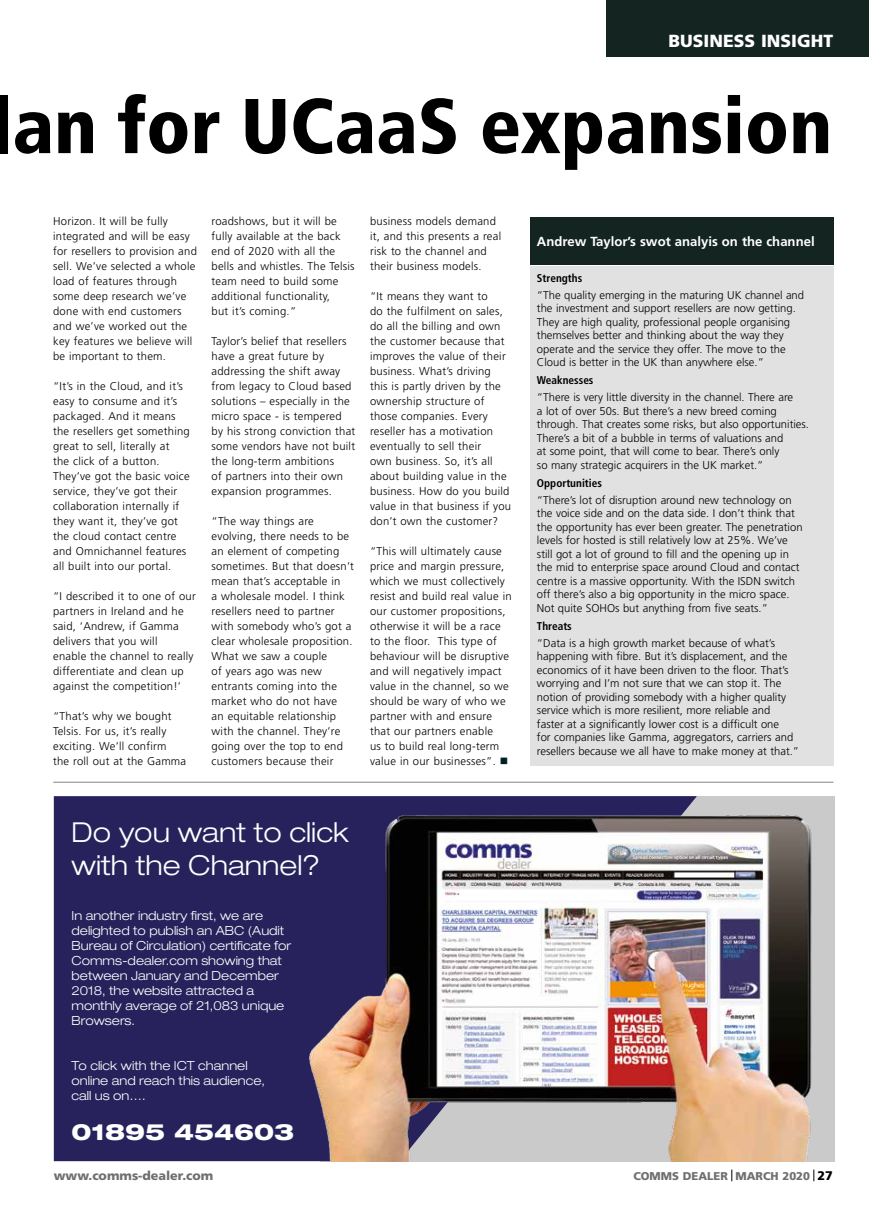
<style>
.page{position:relative;width:869px;height:1205px;background:#fff}
.page>*{position:absolute;margin:0;border:0;box-sizing:border-box;transform-origin:0 0}
.t1{font:900 condensed 77.5px "Frutiger";color:#000}
.t2{font:300 expanded 27.5px/33px "Helvetica Neue";color:#fff}
.t3{font:800 expanded 22.5px "Helvetica Neue";color:#fff}
.t4{font:900 17.5px "Frutiger";color:#fff}
.t5{font:700 13.12px "Frutiger";color:#fff}
.t6{font:300 expanded 12.5px/15px "Helvetica Neue";color:#fff}
.t7{font:900 12.5px "Frutiger";color:#706f6f}
.t8{font:300 11.25px/15px "Frutiger";letter-spacing:.02em;color:#000}
.t9{font:300 11.25px/13.5px "Frutiger";color:#000}
.t10{font:700 condensed 11.25px "Frutiger";color:#000}
.t11{font:900 11.25px "Frutiger";color:#706f6f}
.s1{color:#002028}
.s2{font-size:12.5px;color:#000}
</style>
<div class="page">
<svg style="left:731px;top:1169px;width:1px;height:12px"></svg>
<svg style="left:813px;top:1169px;width:1px;height:12px"></svg>
<hr style="left:53px;top:781px;width:780px;height:2px;background:#9d9d9c">
<div style="left:606px;top:0;width:262px;height:57px;background:#142521"></div>
<div style="left:529px;top:266px;width:304px;height:499px;background:#e1e1e1"></div>
<div style="left:529px;top:217px;width:304px;height:48px;background:#142521"></div>
<div style="left:54px;top:796px;width:211px;height:365px;background:#27225c"></div>
<img style="left:265px;top:796px;width:568px;height:365px">
<h3 class="t4" style="left:668px;top:31px;width:166px">BUSINESS INSIGHT</h3>
<h1 class="t1" style="left:-9px;top:80px;width:842px">lan for UCaaS expansion</h1>
<p class="t8" style="left:53px;top:214px;width:145px">Horizon. It will be fully integrated and will be easy for resellers to provision and sell. We’ve selected a whole load of features through some deep research we’ve done with end customers and we’ve worked out the key features we believe will be important to them.</p>
<p class="t8" style="left:53px;top:379px;width:138px">“It’s in the Cloud, and it’s easy to consume and it’s packaged. And it means the resellers get something great to sell, literally at<br>the click of a button.<br>They’ve got the basic voice service, they’ve got their collaboration internally if they want it, they’ve got the cloud contact centre and Omnichannel features all built into our portal.</p>
<p class="t8" style="left:53px;top:589px;width:144px">“I described it to one of our partners in Ireland and he said, ‘Andrew, if Gamma delivers that you will<br>enable the channel to really differentiate and clean up against the competition!’</p>
<p class="t8" style="left:53px;top:709px;width:134px">“That’s why we bought<br>Telsis. For us, it’s really exciting. We’ll confirm<br>the roll out at the Gamma</p>
<p class="t8" style="left:211px;top:213px;width:144px">roadshows, but it will be fully available at the back end of 2020 with all the bells and whistles. The Telsis team need to build some additional functionality,<br>but it’s coming.”</p>
<p class="t8" style="left:211px;top:333px;width:145px">Taylor’s belief that resellers have a great future by addressing the shift away from legacy to Cloud based solutions – especially in the micro space - is tempered by his strong conviction that some vendors have not built the long-term ambitions<br>of partners into their own expansion programmes.</p>
<p class="t8" style="left:211px;top:513px;width:144px">“The way things are evolving, there needs to be an element of competing sometimes. But that doesn’t mean that’s acceptable in<br>a wholesale model. I think resellers need to partner with somebody who’s got a clear wholesale proposition.<br>What we saw a couple<br>of years ago was new entrants coming into the market who do not have<br>an equitable relationship with the channel. They’re going over the top to end customers because their</p>
<p class="t8" style="left:370px;top:213px;width:132px">business models demand it, and this presents a real risk to the channel and their business models.</p>
<p class="t8" style="left:370px;top:288px;width:143px">“It means they want to<br>do the fulfilment on sales, do all the billing and own the customer because that improves the value of their business. What’s driving this is partly driven by the ownership structure of those companies. Every reseller has a motivation eventually to sell their<br>own business. So, it’s all about building value in the business. How do you build value in that business if you don’t own the customer?</p>
<p class="t8" style="left:370px;top:543px;width:143px">“This will ultimately cause price and margin pressure, which we must collectively resist and build real value in our customer propositions, otherwise it will be a race to the floor. This type of behaviour will be disruptive and will negatively impact value in the channel, so we should be wary of who we partner with and ensure that our partners enable<br>us to build real long-term value in our businesses”. <span class="s1">■</span></p>
<h2 class="t2" style="left:71px;top:815px;width:279px">Do you want to click with the Channel?</h2>
<p class="t6" style="left:71px;top:908px;width:221px">In another industry first, we are delighted to publish an ABC (Audit<br>Bureau of Circulation) certificate for<br>Comms-dealer.com showing that between January and December<br>2018, the website attracted a monthly average of 21,083 unique<br>Browsers.</p>
<p class="t6" style="left:71px;top:1058px;width:195px">To click with the ICT channel online and reach this audience, call us on….</p>
<h3 class="t3" style="left:71px;top:1117px;width:224px">01895 454603</h3>
<p class="t5" style="left:536px;top:234px;width:279px">Andrew Taylor’s swot analyis on the channel</p>
<p class="t10" style="left:536px;top:271px;width:47px">Strengths</p>
<p class="t9" style="left:536px;top:288px;width:268px">“The quality emerging in the maturing UK channel and the investment and support resellers are now getting.<br>They are high quality, professional people organising themselves better and thinking about the way they operate and the service they offer. The move to the Cloud is better in the UK than anywhere else.”</p>
<p class="t10" style="left:536px;top:374px;width:58px">Weaknesses</p>
<p class="t9" style="left:536px;top:391px;width:273px">“There is very little diversity in the channel. There are<br>a lot of over 50s. But there’s a new breed coming through. That creates some risks, but also opportunities.<br>There’s a bit of a bubble in terms of valuations and<br>at some point, that will come to bear. There’s only<br>so many strategic acquirers in the UK market.”</p>
<p class="t10" style="left:536px;top:476px;width:67px">Opportunities</p>
<p class="t9" style="left:536px;top:493px;width:267px">“There’s lot of disruption around new technology on the voice side and on the data side. I don’t think that the opportunity has ever been greater. The penetration levels for hosted is still relatively low at 25%. We’ve still got a lot of ground to fill and the opening up in the mid to enterprise space around Cloud and contact centre is a massive opportunity. With the ISDN switch off there’s also a big opportunity in the micro space.<br>Not quite SOHOs but anything from five seats.”</p>
<p class="t10" style="left:536px;top:619px;width:36px">Threats</p>
<p class="t9" style="left:536px;top:636px;width:264px">“Data is a high growth market because of what’s happening with fibre. But it’s displacement, and the economics of it have been driven to the floor. That’s worrying and I’m not sure that we can stop it. The notion of providing somebody with a higher quality service which is more resilient, more reliable and faster at a significantly lower cost is a difficult one<br>for companies like Gamma, aggregators, carriers and resellers because we all have to make money at that.”</p>
<p class="t7" style="left:54px;top:1168px;width:161px">www.comms-dealer.com</p>
<p class="t11" style="left:633px;top:1169px;width:201px">COMMS DEALER MARCH 2020 <span class="s2">27</span></p>
</div>
